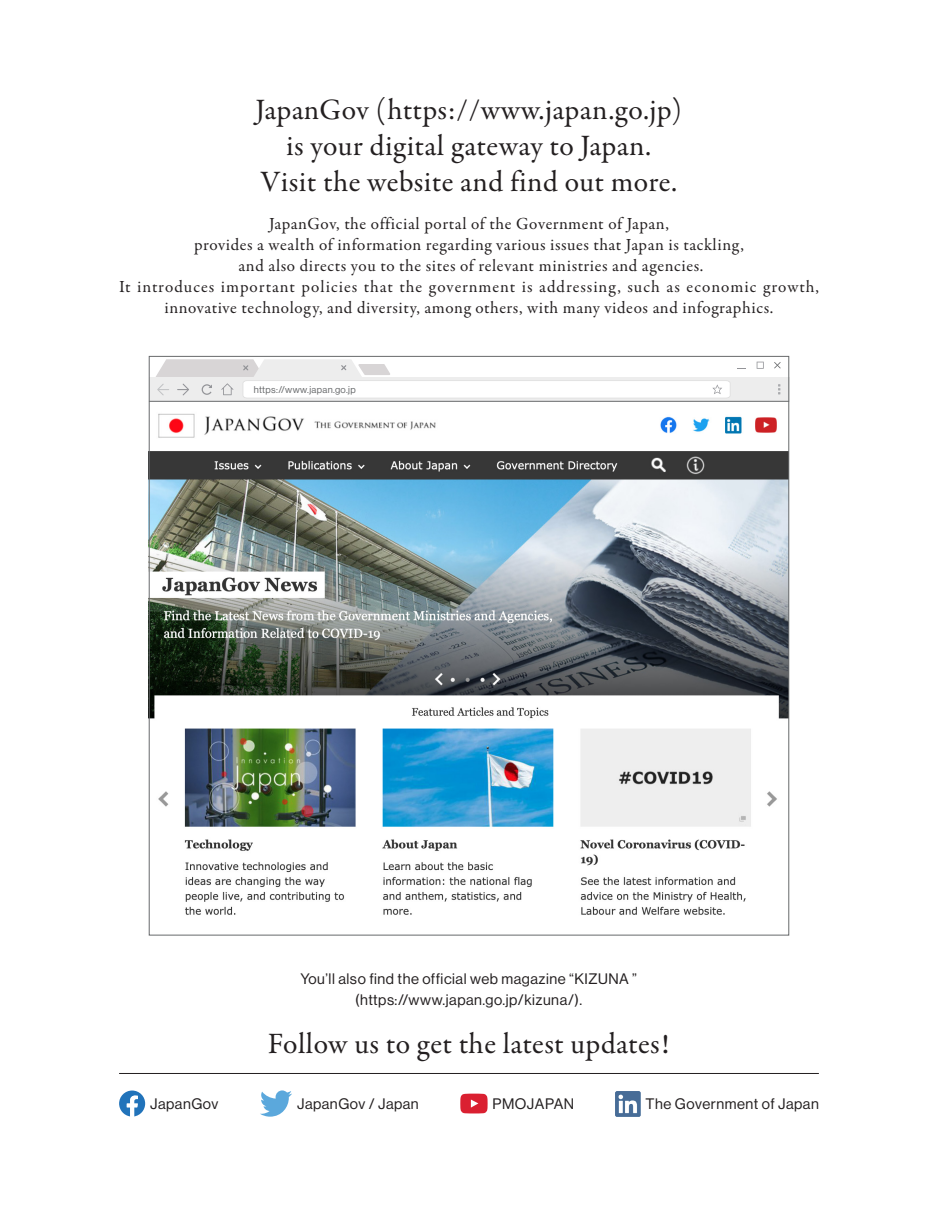
<style>
.page{position:relative;width:938px;height:1206px;background:#fff}
.page>*{position:absolute;margin:0;border:0;box-sizing:border-box;transform-origin:0 0}
.t1{font:29.75px/35.9px "Garamond Premr Pro";letter-spacing:.015em;color:#231f20;text-align:center}
.t2{font:17.15px/21px "Garamond Premr Pro";letter-spacing:.035em;color:#231f20;text-align:center}
.t3{font:14.88px/21px "N Haas Grotesk DS Std 55 Rg";letter-spacing:.035em;color:#231f20;text-align:center}
.t4{font:9.62px "N Haas Grotesk DS Std 55 Rg";letter-spacing:.035em;color:#67696b}
</style>
<div class="page">
<svg style="left:774px;top:362px;width:6px;height:6px"></svg>
<svg style="left:756px;top:361px;width:7px;height:8px"></svg>
<div style="left:149px;top:377px;width:640px;height:25px;background:linear-gradient(to right,#ededed,#ededed)"></div>
<svg style="left:778px;top:384px;width:2px;height:10px"></svg>
<svg style="left:155px;top:359px;width:575px;height:39px"></svg>
<svg style="left:119px;top:1090px;width:26px;height:26px"></svg>
<svg style="left:260px;top:1090px;width:32px;height:26px"></svg>
<svg style="left:460px;top:1093px;width:27px;height:20px"></svg>
<img style="left:615px;top:1091px;width:25px;height:25px">
<hr style="left:119px;top:1073px;width:700px;height:1px;background:#231f20">
<img style="left:151px;top:413px;width:636px;height:502px">
<hr style="left:149px;top:401px;width:640px;height:1px;background:#67696b">
<h1 class="t1" style="left:255px;top:92px;width:428px">JapanGov (https://www.japan.go.jp) is your digital gateway to Japan.<br>Visit the website and find out more.</h1>
<p class="t2" style="left:119px;top:213px;width:701px">JapanGov, the official portal of the Government of Japan,<br>provides a wealth of information regarding various issues that Japan is tackling,<br>and also directs you to the sites of relevant ministries and agencies.<br>It introduces important policies that the government is addressing, such as economic growth, innovative technology, and diversity, among others, with many videos and infographics.</p>
<p class="t4" style="left:254px;top:384px;width:103px">https://www.japan.go.jp</p>
<p class="t3" style="left:300px;top:968px;width:338px">You’ll also find the official web magazine “KIZUNA ” (https://www.japan.go.jp/kizuna/).</p>
<h1 class="t1" style="left:268px;top:1026px;width:403px">Follow us to get the latest updates!</h1>
<p class="t3" style="left:150px;top:1093px;width:70px">JapanGov</p>
<p class="t3" style="left:297px;top:1093px;width:123px">JapanGov / Japan</p>
<p class="t3" style="left:492px;top:1093px;width:83px">PMOJAPAN</p>
<p class="t3" style="left:645px;top:1093px;width:175px">The Government of Japan</p>
</div>
